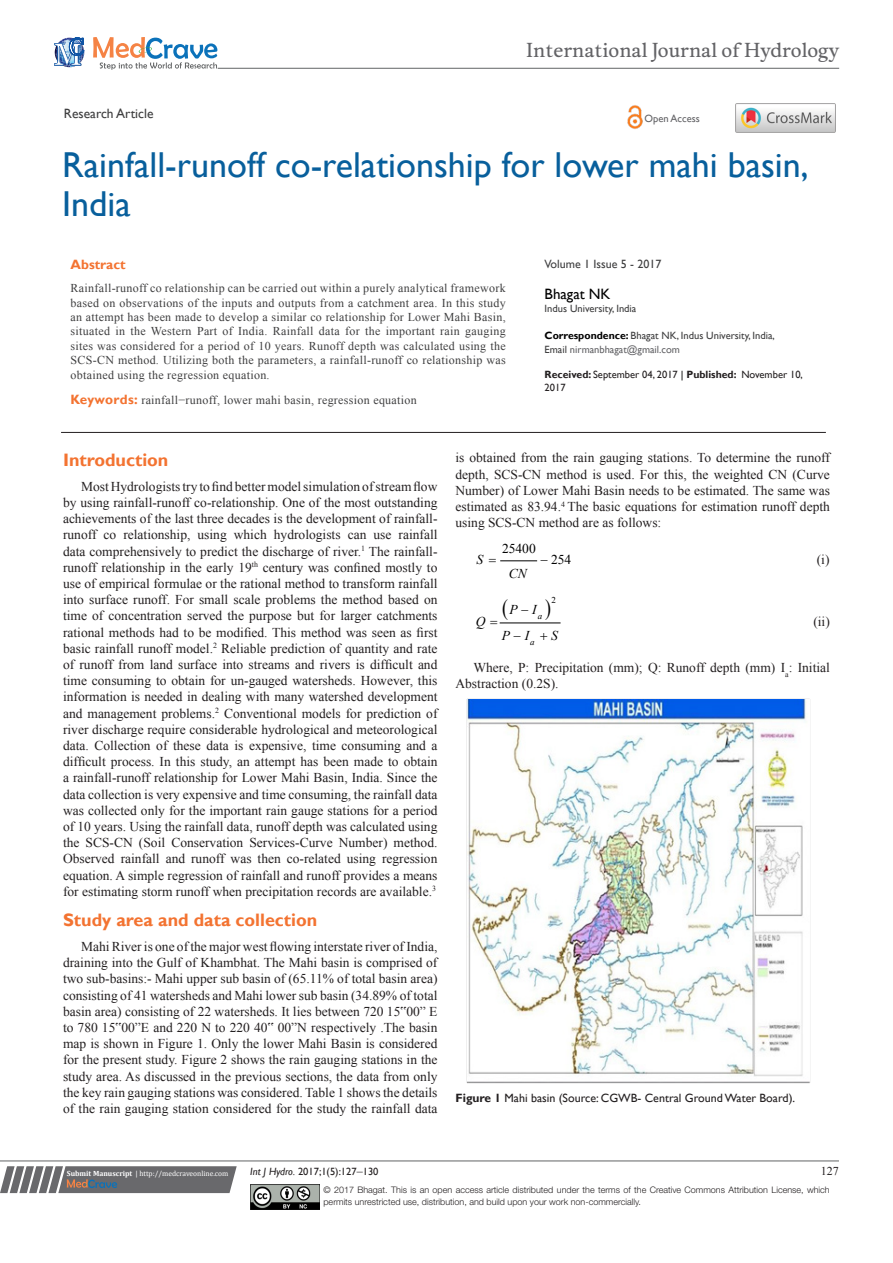
<style>
.page{position:relative;width:893px;height:1263px;background:#fff}
.page>*{position:absolute;margin:0;border:0;box-sizing:border-box;transform-origin:0 0}
.t1{font:36px/39px "Gill Sans";color:#085f9c}
.t2{font:18.6px "Musee";color:#636366}
.List_Paragraph{font:700 18px "Gill Sans";color:#f37331}
.t3{font:15px "Gill Sans";color:#000}
.t4{font:13.5px/16.2px "Times New Roman";color:#231f20;text-align:justify}
.t5{font:13.5px "Gill Sans";color:#3e3e3f}
.t6{font:13.5px "Times New Roman";color:#000}
.t7{font:italic 13.5px "Times New Roman";color:#000}
.t8{font:700 13.5px "Gill Sans";color:#f37331}
.t9{font:12px/14.4px "Times New Roman";letter-spacing:.025em;color:#3e3e3f;text-align:justify}
.t10{font:12px "Gill Sans";color:#231f20}
.t11{font:12px "Gill Sans";color:#3e3e3f}
.t12{font:12px "Times New Roman";color:#231f20}
.t13{font:10.5px/12.6px "Gill Sans";color:#231f20}
.t14{font:10.5px "Gill Sans";color:#3e3e3f}
.t15{font:10.5px "Gill Sans";color:#636366}
.t16{font:300 9px/12px "Helvetica Neue LT Std";color:#231f20}
.t17{font:italic 9px "Times New Roman";color:#000}
.t18{font:9px "Times New Roman";color:#000}
.t19{font:7.5px "Cambria";color:#fff}
.s1{font-family:"Gill Sans";font-weight:700;font-size:13.5px;color:#f37331}
.s2{font-weight:700;color:#000}
.s3{color:#3e3e3f}
.s4{font-weight:700}
.s5{color:#000}
.s6{font-style:italic}
.s7{font-family:"Times New Roman";font-size:12px}
</style>
<div class="page">
<svg style="left:0;top:1166px;width:237px;height:27px;background:#78787a"></svg>
<hr style="left:0;top:1161px;width:839px;height:1px;background:#626465">
<hr style="left:501px;top:561px;width:36px;height:1px;background:#000">
<hr style="left:500px;top:623px;width:60px;height:1px;background:#000">
<hr style="left:61px;top:432px;width:765px;height:1px;background:#231f20">
<img style="left:250px;top:1185px;width:69px;height:24px">
<svg style="left:54px;top:38px;width:30px;height:29px"></svg>
<svg style="left:93px;top:37px;width:124px;height:33px"></svg>
<hr style="left:218px;top:68px;width:621px;height:1px;background:#626465">
<img style="left:466px;top:699px;width:344px;height:384px">
<img style="left:627px;top:105px;width:16px;height:24px">
<img style="left:735px;top:104px;width:100px;height:28px">
<p class="t5" style="left:64px;top:105px;width:91px">Research Article</p>
<p class="t2" style="left:526px;top:39px;width:314px">International Journal of Hydrology</p>
<p class="t15" style="left:644px;top:112px;width:57px">Open Access</p>
<p class="t1" style="left:62px;top:146px;width:748px">Rainfall-runoff co-relationship for lower mahi basin,<br>India</p>
<p class="t8" style="left:71px;top:256px;width:57px">Abstract</p>
<p class="t9" style="left:71px;top:281px;width:437px">Rainfall-runoff co relationship can be carried out within a purely analytical framework based on observations of the inputs and outputs from a catchment area. In this study an attempt has been made to develop a similar co relationship for Lower Mahi Basin, situated in the Western Part of India. Rainfall data for the important rain gauging sites was considered for a period of 10 years. Runoff depth was calculated using the SCS-CN method. Utilizing both the parameters, a rainfall-runoff co relationship was obtained using the regression equation.</p>
<p class="t9" style="left:71px;top:392px;width:348px"><span class="s1">Keywords:</span> rainfall−runoff, lower mahi basin, regression equation</p>
<p class="t11" style="left:545px;top:257px;width:118px">Volume 1 Issue 5 - 2017</p>
<p class="t3" style="left:545px;top:285px;width:67px">Bhagat NK</p>
<p class="t14" style="left:545px;top:303px;width:93px">Indus University, India</p>
<p class="t14" style="left:545px;top:330px;width:232px"><span class="s2">Correspondence:</span> Bhagat NK, Indus University, India,</p>
<p class="t15" style="left:545px;top:343px;width:137px"><span class="s3">Email</span> nirmanbhagat@gmail.com</p>
<p class="t13" style="left:545px;top:368px;width:260px"><span class="s4">Received:</span> September 04, 2017 <span class="s5">|</span> <span class="s4">Published:</span> November 10,<br>2017</p>
<p class="List_Paragraph" style="left:63px;top:449px;width:107px">Introduction</p>
<p class="t4" style="left:63px;top:478px;width:376px;text-indent:18px">Most Hydrologists try to find better model simulation of stream flow by using rainfall-runoff co-relationship. One of the most outstanding achievements of the last three decades is the development of rainfall&shy;runoff co relationship, using which hydrologists can use rainfall data comprehensively to predict the discharge of river.<sup>1</sup> The rainfall&shy;runoff relationship in the early 19<sup>th</sup> century was confined mostly to use of empirical formulae or the rational method to transform rainfall into surface runoff. For small scale problems the method based on time of concentration served the purpose but for larger catchments rational methods had to be modified. This method was seen as first basic rainfall runoff model.<sup>2</sup> Reliable prediction of quantity and rate of runoff from land surface into streams and rivers is difficult and time consuming to obtain for un-gauged watersheds. However, this information is needed in dealing with many watershed development and management problems.<sup>2</sup> Conventional models for prediction of river discharge require considerable hydrological and meteorological data. Collection of these data is expensive, time consuming and a difficult process. In this study, an attempt has been made to obtain a rainfall-runoff relationship for Lower Mahi Basin, India. Since the data collection is very expensive and time consuming, the rainfall data was collected only for the important rain gauge stations for a period of 10 years. Using the rainfall data, runoff depth was calculated using the SCS-CN (Soil Conservation Services-Curve Number) method.<br>Observed rainfall and runoff was then co-related using regression equation. A simple regression of rainfall and runoff provides a means for estimating storm runoff when precipitation records are available.<sup>3</sup></p>
<p class="List_Paragraph" style="left:63px;top:909px;width:256px">Study area and data collection</p>
<p class="t4" style="left:63px;top:938px;width:376px;text-indent:18px">Mahi River is one of the major west flowing interstate river of India, draining into the Gulf of Khambhat. The Mahi basin is comprised of two sub-basins:- Mahi upper sub basin of (65.11% of total basin area) consisting of 41 watersheds and Mahi lower sub basin (34.89% of total basin area) consisting of 22 watersheds. It lies between 720 15‟00” E to 780 15‟00”E and 220 N to 220 40‟ 00”N respectively .The basin map is shown in Figure 1. Only the lower Mahi Basin is considered for the present study. Figure 2 shows the rain gauging stations in the study area. As discussed in the previous sections, the data from only the key rain gauging stations was considered. Table 1 shows the details of the rain gauging station considered for the study the rainfall data</p>
<p class="t4" style="left:455px;top:450px;width:376px">is obtained from the rain gauging stations. To determine the runoff depth, SCS-CN method is used. For this, the weighted CN (Curve Number) of Lower Mahi Basin needs to be estimated. The same was estimated as 83.94.<sup>4</sup> The basic equations for estimation runoff depth using SCS-CN method are as follows:</p>
<p class="t6" style="left:502px;top:539px;width:35px">25400</p>
<p class="t7" style="left:476px;top:550px;width:8px">S</p>
<p class="t6" style="left:540px;top:551px;width:32px">− 254</p>
<p class="t7" style="left:509px;top:564px;width:20px">CN</p>
<p class="t4" style="left:817px;top:551px;width:14px">(i)</p>
<p class="t18" style="left:552px;top:594px;width:6px">2</p>
<p class="t7" style="left:509px;top:600px;width:29px">P I</p>
<p class="t17" style="left:538px;top:609px;width:6px">a</p>
<p class="t4" style="left:813px;top:613px;width:18px">(ii)</p>
<p class="t4" style="left:455px;top:659px;width:376px;text-indent:18px">Where, P: Precipitation (mm); Q: Runoff depth (mm) I<sub>a</sub>: Initial<br>Abstraction (0.2S).</p>
<p class="t7" style="left:476px;top:612px;width:11px">Q</p>
<p class="t7" style="left:502px;top:626px;width:29px">P I</p>
<p class="t7" style="left:551px;top:626px;width:8px">S</p>
<p class="t17" style="left:530px;top:635px;width:6px">a</p>
<p class="t10" style="left:455px;top:1091px;width:341px"><span class="s4">Figure 1</span> Mahi basin (Source: CGWB- Central Ground Water Board).</p>
<p class="t19" style="left:67px;top:1169px;width:163px"><span class="s4">Submit Manuscript</span> | http://medcraveonline.com</p>
<p class="t13" style="left:250px;top:1165px;width:130px"><span class="s6">Int J Hydro.</span> 2017;1(5):127<span class="s7">‒</span>130</p>
<p class="t12" style="left:821px;top:1163px;width:19px">127</p>
<p class="t16" style="left:323px;top:1183px;width:508px">© 2017 Bhagat. This is an open access article distributed under the terms of the Creative Commons Attribution License, which permits unrestricted use, distribution, and build upon your work non-commercially.</p>
</div>
